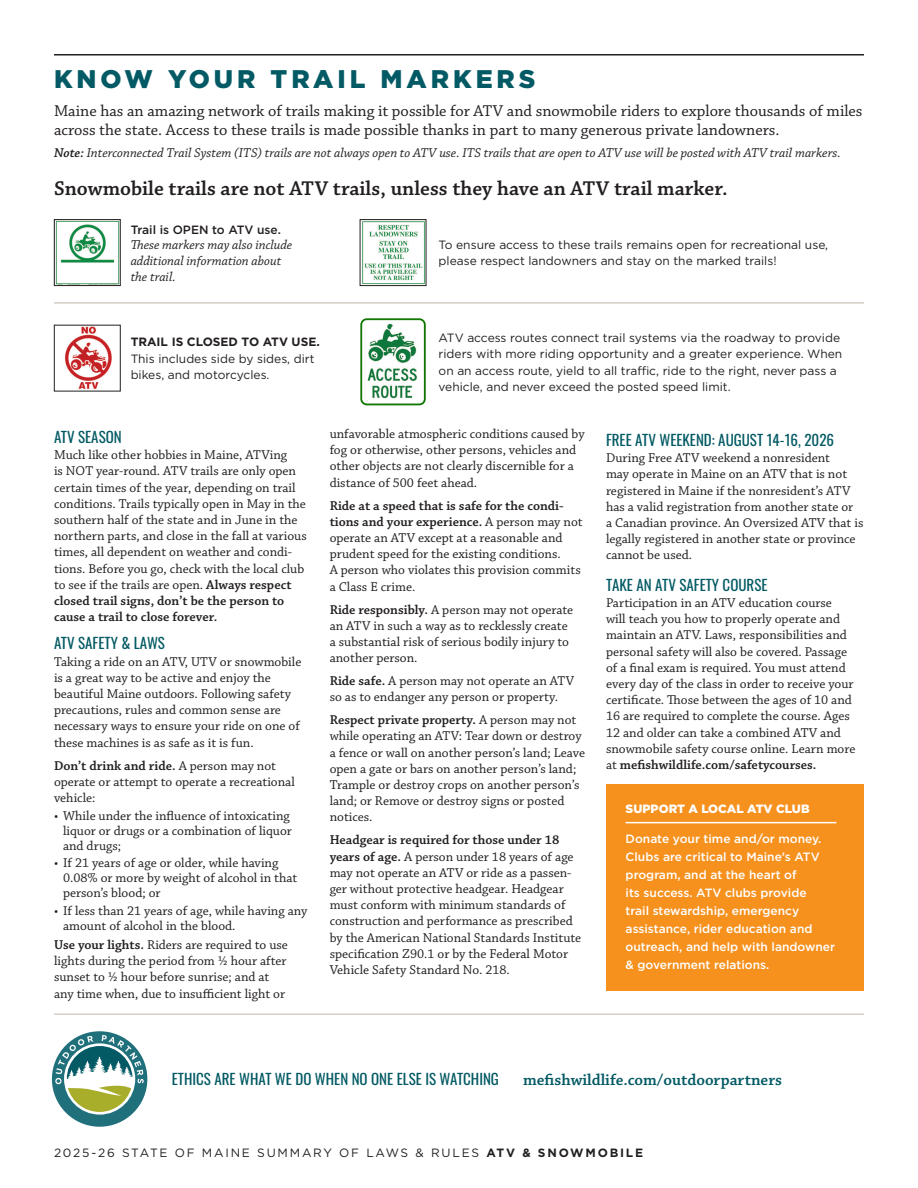
<style>
.page{position:relative;width:918px;height:1188px;background:#fff}
.page>*{position:absolute;margin:0;border:0;box-sizing:border-box;transform-origin:0 0}
.t1{font:900 25.5px "Gotham";letter-spacing:.155em;color:#035a64}
.Larger_serif_sub{font:600 21px "Chaparral Pro";color:#231f20}
.body{font:16.5px/19.5px "Chaparral Pro";color:#231f20}
.t2{font:600 16.5px "Chaparral Pro";color:#035a64}
.Oswald_Heading{font:15px "Oswald";color:#035a64}
.Body{font:13.5px/16.2px "Chaparral Pro";color:#231f20}
.Bullet{font:13.5px/15px "Chaparral Pro";color:#231f20}
.TOC_tabbed{font:italic 13.5px "Chaparral Pro";color:#231f20}
.body-2{font:italic 13.5px/15.8px "Chaparral Pro";color:#231f20}
.body-3{font:12px/16.5px "Gotham";color:#231f20}
.Orange_Feature_Body{font:500 12px/18px "Gotham";color:#fff}
.body-4{font:12px "Gotham";letter-spacing:.15em;color:#231f20}
.body-5{font:700 12px "Gotham";color:#231f20}
.body-6{font:500 12px "Gotham";color:#231f20}
.Orange_Feature_Header{font:900 12px "Gotham";color:#fff}
.s1{font-weight:600}
.s2{font-weight:700}
</style>
<div class="page">
<img style="left:362px;top:221px;width:62px;height:63px">
<div style="left:360px;top:219px;width:66px;height:67px;border:1px solid #231f20"></div>
<img style="left:56px;top:221px;width:63px;height:63px">
<div style="left:54px;top:219px;width:67px;height:67px;border:1px solid #231f20"></div>
<img style="left:363px;top:321px;width:60px;height:81px">
<div style="left:360px;top:318px;width:66px;height:87px;border:2px solid #137705;border-radius:6px"></div>
<img style="left:64px;top:327px;width:48px;height:62px">
<div style="left:54px;top:325px;width:67px;height:66px;border:1px solid #231f20"></div>
<hr style="left:54px;top:54px;width:810px;height:2px;background:#231f20">
<hr style="left:54px;top:303px;width:810px;height:1px;background:#beb7a5">
<hr style="left:54px;top:1014px;width:810px;height:1px;background:#beb7a5">
<svg style="left:52px;top:1031px;width:95px;height:96px"></svg>
<div style="left:606px;top:784px;width:258px;height:207px;background:#f6911e"></div>
<hr style="left:626px;top:822px;width:210px;height:1px;background:#fff">
<p class="t1" style="left:54px;top:65px;width:483px">KNOW YOUR TRAIL MARKERS</p>
<p class="body" style="left:54px;top:101px;width:810px">Maine has an amazing network of trails making it possible for ATV and snowmobile riders to explore thousands of miles across the state. Access to these trails is made possible thanks in part to many generous private landowners.</p>
<p class="TOC_tabbed" style="left:54px;top:145px;width:788px"><span class="s1">Note:</span> Interconnected Trail System (ITS) trails are not always open to ATV use. ITS trails that are open to ATV use will be posted with ATV trail markers.</p>
<p class="Larger_serif_sub" style="left:54px;top:176px;width:675px">Snowmobile trails are not ATV trails, unless they have an ATV trail marker.</p>
<p class="body-6" style="left:131px;top:221px;width:152px">Trail is OPEN to ATV use.</p>
<p class="body-2" style="left:131px;top:238px;width:163px">These markers may also include additional information about the trail.</p>
<p class="body-3" style="left:439px;top:236px;width:391px">To ensure access to these trails remains open for recreational use, please respect landowners and stay on the marked trails!</p>
<p class="body-5" style="left:131px;top:334px;width:191px">TRAIL IS CLOSED TO ATV USE.</p>
<p class="body-3" style="left:131px;top:350px;width:186px">This includes side by sides, dirt bikes, and motorcycles.</p>
<p class="body-3" style="left:439px;top:329px;width:405px">ATV access routes connect trail systems via the roadway to provide riders with more riding opportunity and a greater experience. When on an access route, yield to all traffic, ride to the right, never pass a vehicle, and never exceed the posted speed limit.</p>
<p class="Oswald_Heading" style="left:54px;top:423px;width:69px">ATV SEASON</p>
<p class="Body" style="left:54px;top:447px;width:254px">Much like other hobbies in Maine, ATVing<br>is NOT year-round. ATV trails are only open certain times of the year, depending on trail conditions. Trails typically open in May in the southern half of the state and in June in the northern parts, and close in the fall at various times, all dependent on weather and condi&shy;tions. Before you go, check with the local club to see if the trails are open. <span class="s1">Always respect closed trail signs, don’t be the person to cause a trail to close forever.</span></p>
<p class="Oswald_Heading" style="left:54px;top:630px;width:113px">ATV SAFETY &amp; LAWS</p>
<p class="Body" style="left:54px;top:654px;width:249px">Taking a ride on an ATV, UTV or snowmobile is a great way to be active and enjoy the beautiful Maine outdoors. Following safety precautions, rules and common sense are necessary ways to ensure your ride on one of these machines is as safe as it is fun.</p>
<p class="Body" style="left:54px;top:758px;width:242px"><span class="s1">Don’t drink and ride.</span> A person may not operate or attempt to operate a recreational vehicle:</p>
<p class="Bullet" style="left:63px;top:808px;width:230px;text-indent:-9px">• While under the influence of intoxicating liquor or drugs or a combination of liquor and drugs;</p>
<p class="Bullet" style="left:63px;top:856px;width:236px;text-indent:-9px">• If 21 years of age or older, while having<br>0.08% or more by weight of alcohol in that person’s blood; or</p>
<p class="Bullet" style="left:63px;top:904px;width:246px;text-indent:-9px">• If less than 21 years of age, while having any amount of alcohol in the blood.</p>
<p class="Body" style="left:54px;top:937px;width:235px"><span class="s1">Use your lights.</span> Riders are required to use lights during the period from ½ hour after sunset to ½ hour before sunrise; and at any time when, due to insufficient light or</p>
<p class="Body" style="left:330px;top:426px;width:257px">unfavorable atmospheric conditions caused by fog or otherwise, other persons, vehicles and other objects are not clearly discernible for a distance of 500 feet ahead.</p>
<p class="Body" style="left:330px;top:498px;width:255px"><span class="s1">Ride at a speed that is safe for the condi&shy;tions and your experience.</span> A person may not operate an ATV except at a reasonable and prudent speed for the existing conditions.<br>A person who violates this provision commits a Class E crime.</p>
<p class="Body" style="left:330px;top:602px;width:245px"><span class="s1">Ride responsibly.</span> A person may not operate an ATV in such a way as to recklessly create a substantial risk of serious bodily injury to another person.</p>
<p class="Body" style="left:330px;top:673px;width:246px"><span class="s1">Ride safe.</span> A person may not operate an ATV so as to endanger any person or property.</p>
<p class="Body" style="left:330px;top:712px;width:257px"><span class="s1">Respect private property.</span> A person may not while operating an ATV: Tear down or destroy a fence or wall on another person’s land; Leave open a gate or bars on another person’s land; Trample or destroy crops on another person’s land; or Remove or destroy signs or posted notices.</p>
<p class="Body" style="left:330px;top:833px;width:253px"><span class="s1">Headgear is required for those under 18 years of age.</span> A person under 18 years of age may not operate an ATV or ride as a passen&shy;ger without protective headgear. Headgear must conform with minimum standards of construction and performance as prescribed by the American National Standards Institute specification Z90.1 or by the Federal Motor Vehicle Safety Standard No. 218.</p>
<p class="Oswald_Heading" style="left:606px;top:426px;width:230px">FREE ATV WEEKEND: AUGUST 14-16, 2026</p>
<p class="Body" style="left:606px;top:450px;width:259px">During Free ATV weekend a nonresident<br>may operate in Maine on an ATV that is not registered in Maine if the nonresident’s ATV has a valid registration from another state or<br>a Canadian province. An Oversized ATV that is legally registered in another state or province cannot be used.</p>
<p class="Oswald_Heading" style="left:606px;top:571px;width:163px">TAKE AN ATV SAFETY COURSE</p>
<p class="Body" style="left:606px;top:595px;width:251px">Participation in an ATV education course<br>will teach you how to properly operate and maintain an ATV. Laws, responsibilities and personal safety will also be covered. Passage of a final exam is required. You must attend every day of the class in order to receive your certificate. Those between the ages of 10 and 16 are required to complete the course. Ages 12 and older can take a combined ATV and snowmobile safety course online. Learn more at <span class="s1">mefishwildlife.com/safetycourses.</span></p>
<p class="Orange_Feature_Header" style="left:626px;top:802px;width:186px">SUPPORT A LOCAL ATV CLUB</p>
<p class="Orange_Feature_Body" style="left:626px;top:830px;width:211px">Donate your time and/or money.<br>Clubs are critical to Maine’s ATV program, and at the heart of<br>its success. ATV clubs provide<br>trail stewardship, emergency assistance, rider education and outreach, and help with landowner &amp; government relations.</p>
<p class="Oswald_Heading" style="left:172px;top:1066px;width:329px">ETHICS ARE WHAT WE DO WHEN NO ONE ELSE IS WATCHING</p>
<p class="t2" style="left:523px;top:1071px;width:260px">mefishwildlife.com/outdoorpartners</p>
<p class="body-4" style="left:54px;top:1145px;width:591px">2025-26 STATE OF MAINE SUMMARY OF LAWS &amp; RULES <span class="s2">ATV &amp; SNOWMOBILE</span></p>
</div>
